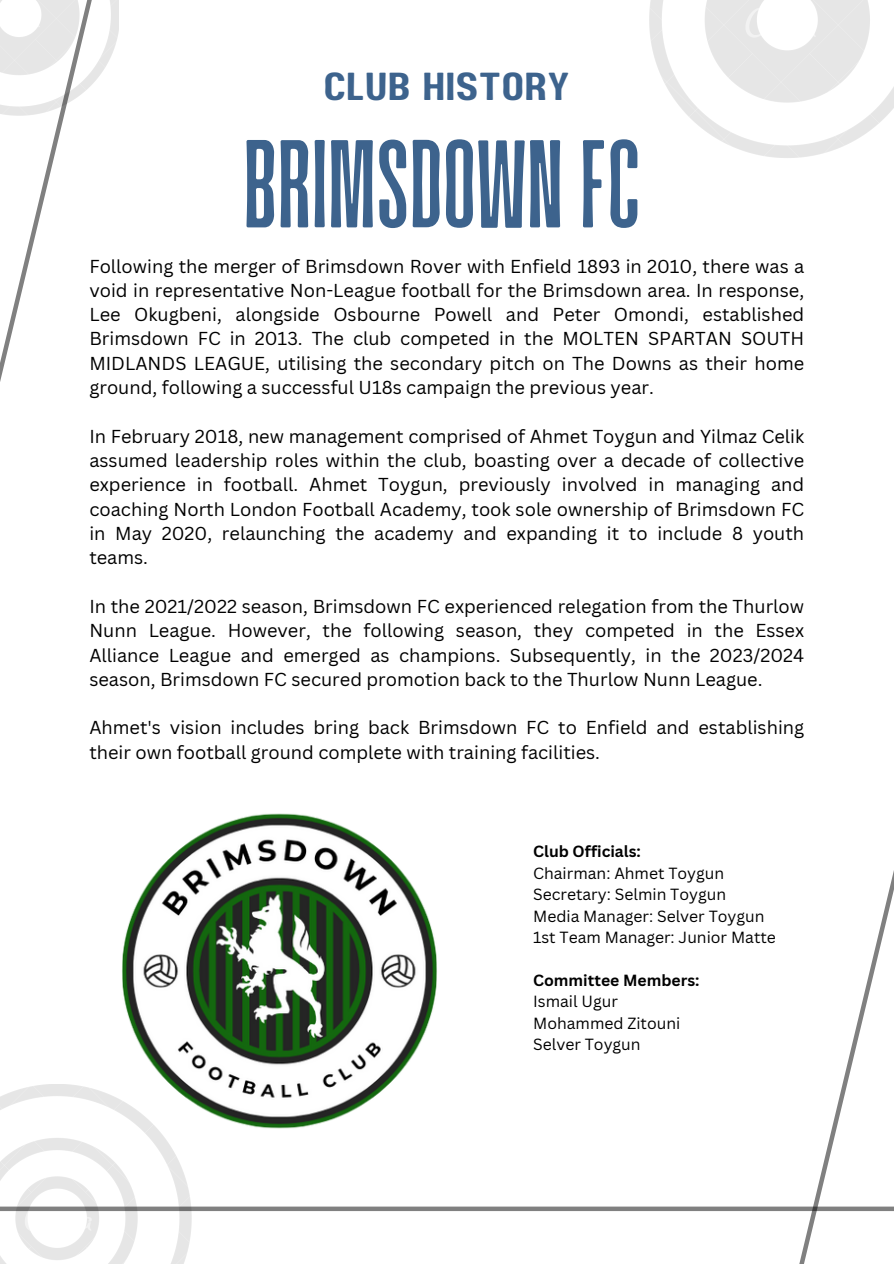
<style>
.page{position:relative;width:894px;height:1264px;background:#fff}
.page>*{position:absolute;margin:0;border:0;box-sizing:border-box;transform-origin:0 0}
.t1{font:132px "Paalalabas Display Condens BETA";color:#3d638d}
.t2{font:39px "Paalalabas Display Wide BETA";color:#3d638d}
.t3{font:18.15px/24.3px "Canva Sans";color:#000;text-align:justify}
.t4{font:15.75px/21.3px "Canva Sans";color:#000}
.t5{font:700 15.75px "Canva Sans";color:#000}
</style>
<div class="page">
<img style="left:122px;top:813px;width:315px;height:316px">
<svg style="left:194px;top:1206px;width:556px;height:4px;background:#929292"></svg>
<svg style="left:750px;top:874px;width:143px;height:389px"></svg>
<img style="left:0;top:1084px;width:194px;height:179px">
<svg style="left:0;top:0;width:117px;height:382px"></svg>
<img style="left:649px;top:0;width:244px;height:158px">
<p class="t2" style="left:323px;top:71px;width:248px">CLUB HISTORY</p>
<p class="t1" style="left:243px;top:127px;width:399px">BRIMSDOWNFC</p>
<p class="t3" style="left:89px;top:253px;width:716px">Following the merger of Brimsdown Rover with Enfield 1893 in 2010, there was a void in representative Non-League football for the Brimsdown area. In response, Lee Okugbeni, alongside Osbourne Powell and Peter Omondi, established Brimsdown FC in 2013. The club competed in the MOLTEN SPARTAN SOUTH MIDLANDS LEAGUE, utilising the secondary pitch on The Downs as their home ground, following a successful U18s campaign the previous year.</p>
<h2 class="t3" style="left:89px;top:423px;width:716px">In February 2018, new management comprised of Ahmet Toygun and Yilmaz Celik assumed leadership roles within the club, boasting over a decade of collective experience in football. Ahmet Toygun, previously involved in managing and coaching North London Football Academy, took sole ownership of Brimsdown FC in May 2020, relaunching the academy and expanding it to include 8 youth teams.</h2>
<h1 class="t3" style="left:89px;top:593px;width:716px">In the 2021/2022 season, Brimsdown FC experienced relegation from the Thurlow Nunn League. However, the following season, they competed in the Essex Alliance League and emerged as champions. Subsequently, in the 2023/2024 season, Brimsdown FC secured promotion back to the Thurlow Nunn League.</h1>
<h3 class="t3" style="left:89px;top:715px;width:716px">Ahmet's vision includes bring back Brimsdown FC to Enfield and establishing their own football ground complete with training facilities.</h3>
<h3 class="t5" style="left:533px;top:840px;width:109px">Club Officials:</h3>
<h3 class="t4" style="left:533px;top:862px;width:194px">Chairman: Ahmet Toygun<br>Secretary: Selmin Toygun</h3>
<h3 class="t4" style="left:533px;top:904px;width:233px">Media Manager: Selver Toygun</h3>
<p class="t4" style="left:533px;top:926px;width:244px">1st Team Manager: Junior Matte</p>
<p class="t5" style="left:533px;top:968px;width:168px">Committee Members:</p>
<p class="t4" style="left:533px;top:990px;width:86px">Ismail Ugur</p>
<p class="t4" style="left:533px;top:1011px;width:149px">Mohammed Zitouni</p>
<p class="t4" style="left:533px;top:1033px;width:109px">Selver Toygun</p>
</div>
